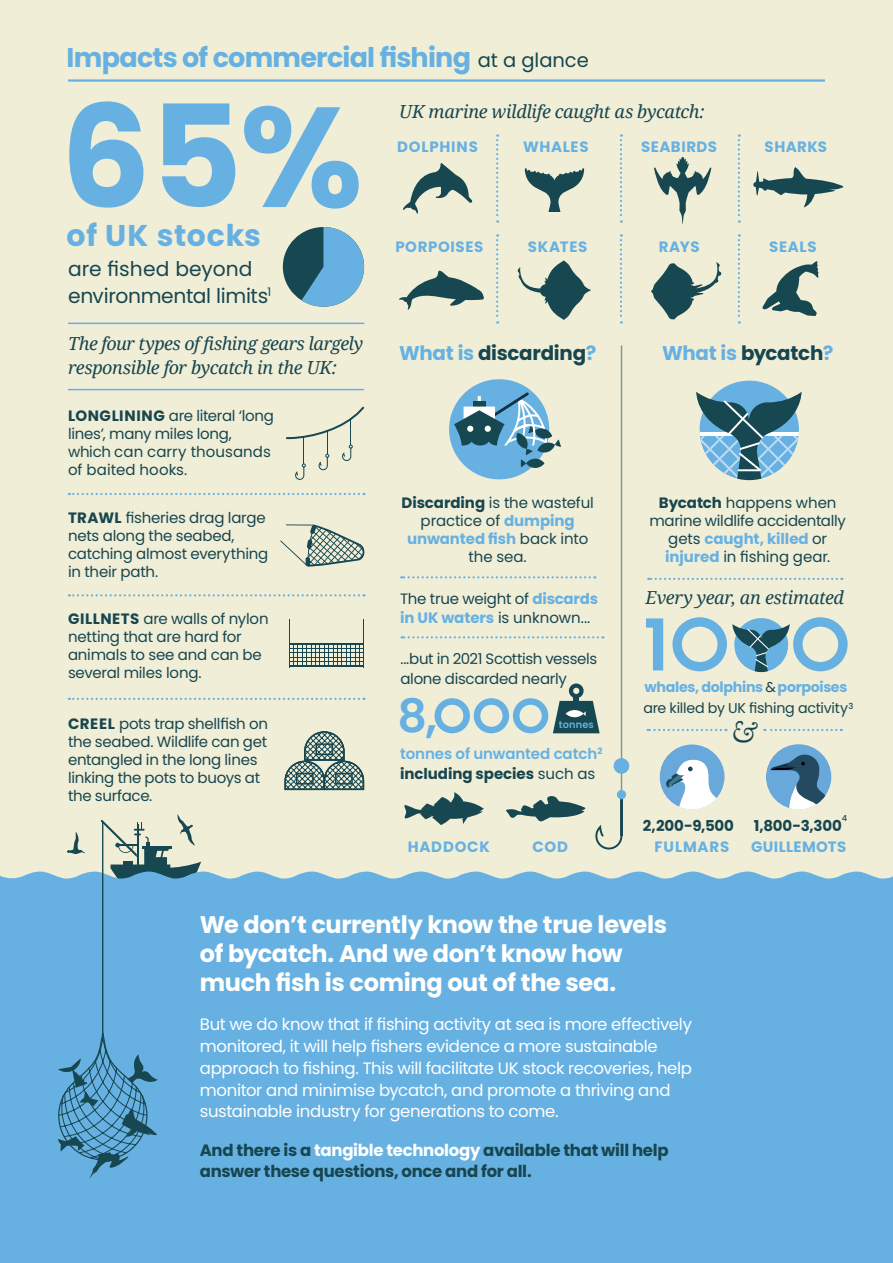
<style>
.page{position:relative;width:893px;height:1263px;background:#f1eed7}
.page>*{position:absolute;margin:0;border:0;box-sizing:border-box;transform-origin:0 0}
.t1{font:700 141.75px "Poppins";color:#67b1e2}
.t2{font:600 71.4px "Poppins";color:#67b1e2}
.t3{font:600 46.05px "Poppins";color:#67b1e2}
.t4{font:700 30px "Poppins";letter-spacing:.025em;color:#67b1e2}
.t5{font:italic 30px "Adobe Caslon Pro";color:#174650}
.t6{font:700 27px "Poppins";letter-spacing:-.03em;color:#67b1e2}
.t7{font:700 24px/28.8px "Poppins";letter-spacing:-.015em;color:#fff}
.t8{font:20.25px/27px "Poppins";letter-spacing:-.015em;color:#174650}
.t9{font:700 19.8px "Poppins";letter-spacing:-.01em;color:#174650}
.t10{font:700 19.8px "Poppins";letter-spacing:-.015em;color:#67b1e2}
.t11{font:19.5px "Poppins";letter-spacing:-.005em;color:#174650}
.t12{font:italic 18px/24px "Droid Serif";letter-spacing:-.02em;color:#174650}
.t13{font:16.5px/21.8px "Poppins";letter-spacing:-.02em;color:#fff}
.t14{font:700 16.5px/21.8px "Poppins";letter-spacing:-.02em;color:#174650}
.t15{font:15px/18px "Poppins";letter-spacing:-.02em;color:#174650}
.t16{font:700 15px "Poppins";letter-spacing:.04em;color:#67b1e2}
.t17{font:600 15px/19.5px "Poppins";letter-spacing:-.005em;color:#67b1e2}
.t18{font:15px "Poppins";letter-spacing:.005em;color:#174650}
.t19{font:700 15px "Poppins";letter-spacing:-.005em;color:#174650}
.t20{font:14.25px "Poppins";letter-spacing:-.02em;color:#174650}
.t21{font:700 14.25px "Poppins";letter-spacing:-.025em;color:#67b1e2}
.t22{font:600 9.75px "Poppins";letter-spacing:.02em;color:#67b1e2}
.t23{font:500 8.25px "Poppins";color:#174650}
.s1{font-weight:700}
.s2{color:#67b1e2}
.s3{color:#174650}
.s4{font-weight:700;color:#67b1e2}
.s5{font-weight:700;color:#174650}
.s6{font-weight:400;color:#174650}
.s7{color:#fff}
</style>
<div class="page">
<svg style="left:67px;top:832px;width:18px;height:23px"></svg>
<svg style="left:101px;top:814px;width:100px;height:52px"></svg>
<div style="left:0;top:866px;width:893px;height:397px;background:#67b1e2"></div>
<svg style="left:553px;top:683px;width:47px;height:50px"></svg>
<hr style="left:68px;top:79px;width:757px;height:3px;background:#67b1e2">
<svg style="left:496px;top:134px;width:2px;height:89px"></svg>
<svg style="left:620px;top:134px;width:2px;height:89px"></svg>
<svg style="left:738px;top:134px;width:2px;height:89px"></svg>
<hr style="left:68px;top:323px;width:296px;height:1px;background:#67b1e2">
<hr style="left:102px;top:822px;width:1px;height:212px;background:#174650">
<svg style="left:69px;top:594px;width:295px;height:2px"></svg>
<svg style="left:69px;top:698px;width:295px;height:2px"></svg>
<svg style="left:402px;top:636px;width:201px;height:2px"></svg>
<svg style="left:647px;top:729px;width:79px;height:2px"></svg>
<svg style="left:764px;top:729px;width:78px;height:2px"></svg>
<svg style="left:69px;top:493px;width:295px;height:2px"></svg>
<svg style="left:401px;top:576px;width:194px;height:2px"></svg>
<svg style="left:648px;top:578px;width:194px;height:2px"></svg>
<hr style="left:68px;top:389px;width:296px;height:1px;background:#67b1e2">
<svg style="left:286px;top:406px;width:78px;height:74px"></svg>
<svg style="left:280px;top:524px;width:85px;height:42px"></svg>
<hr style="left:289px;top:643px;width:75px;height:1px;background:#174750">
<hr style="left:289px;top:666px;width:75px;height:1px;background:#174750">
<svg style="left:290px;top:644px;width:70px;height:22px"></svg>
<hr style="left:363px;top:619px;width:1px;height:48px;background:#174750">
<hr style="left:289px;top:648px;width:75px;height:1px;background:#174750">
<hr style="left:289px;top:652px;width:75px;height:1px;background:#174750">
<hr style="left:289px;top:657px;width:75px;height:1px;background:#174750">
<hr style="left:289px;top:661px;width:75px;height:1px;background:#174750">
<hr style="left:289px;top:619px;width:1px;height:48px;background:#174750">
<svg style="left:403px;top:163px;width:69px;height:51px"></svg>
<svg style="left:496px;top:234px;width:2px;height:90px"></svg>
<svg style="left:620px;top:234px;width:2px;height:90px"></svg>
<svg style="left:738px;top:234px;width:2px;height:90px"></svg>
<div style="left:283px;top:227px;width:81px;height:80px;background:#174750;border-radius:50%"></div>
<svg style="left:295px;top:227px;width:69px;height:80px"></svg>
<svg style="left:284px;top:731px;width:81px;height:60px"></svg>
<hr style="left:695px;top:433px;width:105px;height:3px;background:#fff">
<svg style="left:696px;top:381px;width:106px;height:99px"></svg>
<div style="left:449px;top:379px;width:100px;height:100px;background:#67b1e2;border-radius:50%"></div>
<svg style="left:453px;top:390px;width:108px;height:77px"></svg>
<svg style="left:654px;top:157px;width:57px;height:67px"></svg>
<svg style="left:399px;top:271px;width:85px;height:39px"></svg>
<svg style="left:524px;top:168px;width:61px;height:44px"></svg>
<svg style="left:762px;top:261px;width:57px;height:55px"></svg>
<svg style="left:753px;top:167px;width:90px;height:40px"></svg>
<svg style="left:651px;top:262px;width:70px;height:57px"></svg>
<svg style="left:517px;top:260px;width:74px;height:60px"></svg>
<hr style="left:621px;top:345px;width:1px;height:453px;background:#174750">
<svg style="left:595px;top:797px;width:28px;height:53px"></svg>
<div style="left:617px;top:790px;width:9px;height:9px;background:#67b1e2;border-radius:50%"></div>
<div style="left:614px;top:758px;width:15px;height:16px;background:#67b1e2;border-radius:50%"></div>
<div style="left:672px;top:617px;width:55px;height:54px;background:#67b1e2;border-radius:50%"></div>
<div style="left:682px;top:627px;width:35px;height:35px;background:#f1eed7;border-radius:50%"></div>
<div style="left:793px;top:617px;width:55px;height:54px;background:#67b1e2;border-radius:50%"></div>
<div style="left:803px;top:627px;width:35px;height:35px;background:#f1eed7;border-radius:50%"></div>
<div style="left:434px;top:698px;width:36px;height:35px;background:#67b1e2;border-radius:50%"></div>
<div style="left:441px;top:705px;width:22px;height:22px;background:#f1eed7;border-radius:50%"></div>
<div style="left:513px;top:698px;width:35px;height:35px;background:#67b1e2;border-radius:50%"></div>
<div style="left:519px;top:705px;width:23px;height:22px;background:#f1eed7;border-radius:50%"></div>
<div style="left:474px;top:698px;width:35px;height:35px;background:#67b1e2;border-radius:50%"></div>
<div style="left:480px;top:705px;width:22px;height:22px;background:#f1eed7;border-radius:50%"></div>
<svg style="left:732px;top:618px;width:58px;height:54px"></svg>
<svg style="left:506px;top:796px;width:79px;height:25px"></svg>
<svg style="left:404px;top:792px;width:80px;height:33px"></svg>
<svg style="left:56px;top:1026px;width:102px;height:152px;background:#569bc4"></svg>
<svg style="left:659px;top:744px;width:66px;height:65px"></svg>
<svg style="left:766px;top:744px;width:65px;height:66px"></svg>
<p class="t6" style="left:67px;top:42px;width:406px">Impacts of commercial fishing</p>
<p class="t11" style="left:478px;top:49px;width:112px">at a glance</p>
<p class="t1" style="left:61px;top:75px;width:304px">65%</p>
<p class="t12" style="left:399px;top:99px;width:307px">UK marine wildlife caught as bycatch:</p>
<p class="t16" style="left:397px;top:138px;width:82px">DOLPHINS</p>
<p class="t16" style="left:523px;top:138px;width:67px">WHALES</p>
<p class="t16" style="left:641px;top:138px;width:77px">SEABIRDS</p>
<p class="t16" style="left:764px;top:138px;width:64px">SHARKS</p>
<p class="t4" style="left:67px;top:218px;width:196px">of UK stocks</p>
<p class="t8" style="left:68px;top:255px;width:205px">are fished beyond environmental limits<sup>1</sup></p>
<p class="t12" style="left:68px;top:331px;width:297px">The four types of fishing gears largely responsible for bycatch in the UK:</p>
<p class="t15" style="left:68px;top:407px;width:207px"><span class="s1">LONGLINING</span> are literal ‘long lines’, many miles long,</p>
<p class="t18" style="left:68px;top:443px;width:204px">which can carry thousands</p>
<p class="t18" style="left:68px;top:461px;width:121px">of baited hooks.</p>
<p class="t15" style="left:68px;top:509px;width:202px"><span class="s1">TRAWL</span> fisheries drag large nets along the seabed, catching almost everything in their path.</p>
<p class="t15" style="left:68px;top:610px;width:202px"><span class="s1">GILLNETS</span> are walls of nylon netting that are hard for animals to see and can be several miles long.</p>
<p class="t15" style="left:68px;top:715px;width:201px"><span class="s1">CREEL</span> pots trap shellfish on the seabed. Wildlife can get entangled in the long lines linking the pots to buoys at the surface.</p>
<p class="t16" style="left:395px;top:238px;width:90px">PORPOISES</p>
<p class="t16" style="left:528px;top:238px;width:61px">SKATES</p>
<p class="t16" style="left:659px;top:238px;width:42px">RAYS</p>
<p class="t16" style="left:769px;top:238px;width:49px">SEALS</p>
<p class="t9" style="left:399px;top:342px;width:199px"><span class="s2">What is</span> discarding<span class="s2">?</span></p>
<p class="t10" style="left:662px;top:342px;width:173px">What is <span class="s3">bycatch</span>?</p>
<p class="t15" style="left:401px;top:494px;width:194px;text-align:center"><span class="s1">Discarding</span> is the wasteful practice of <span class="s4">dumping unwanted fish</span> back into the sea.</p>
<p class="t15" style="left:649px;top:494px;width:198px;text-align:center"><span class="s1">Bycatch</span> happens when marine wildlife accidentally gets <span class="s4">caught, killed</span> or <span class="s4">injured</span> in fishing gear.</p>
<p class="t15" style="left:400px;top:589px;width:200px;line-height:19.5px">The true weight of <span class="s4">discards in UK waters</span> is unknown...</p>
<p class="t15" style="left:400px;top:649px;width:198px;line-height:19.5px">...but in 2021 Scottish vessels alone discarded nearly</p>
<p class="t3" style="left:398px;top:690px;width:41px">8,</p>
<p class="t22" style="left:559px;top:719px;width:37px">tonnes</p>
<p class="t17" style="left:400px;top:744px;width:204px">tonnes of unwanted catch<sup>2 </sup><span class="s5">including species</span> <span class="s6">such as</span></p>
<p class="t16" style="left:408px;top:838px;width:83px">HADDOCK</p>
<p class="t16" style="left:532px;top:838px;width:37px">COD</p>
<p class="t12" style="left:646px;top:585px;width:200px">Every year, an estimated</p>
<p class="t2" style="left:643px;top:604px;width:27px">1</p>
<p class="t21" style="left:645px;top:678px;width:204px">whales, dolphins <span class="s6">&amp;</span>porpoises</p>
<p class="t20" style="left:643px;top:700px;width:211px">are killed by UK fishing activity<sup>3</sup></p>
<p class="t5" style="left:730px;top:714px;width:27px">&amp;</p>
<p class="t23" style="left:842px;top:814px;width:7px">4</p>
<p class="t19" style="left:643px;top:817px;width:93px">2,200-9,500</p>
<p class="t19" style="left:754px;top:817px;width:90px">1,800-3,300</p>
<p class="t16" style="left:655px;top:838px;width:76px">FULMARS</p>
<p class="t16" style="left:751px;top:838px;width:97px">GUILLEMOTS</p>
<p class="t7" style="left:200px;top:910px;width:469px">We don’t currently know the true levels of bycatch. And we don’t know how much fish is coming out of the sea.</p>
<p class="t13" style="left:200px;top:1014px;width:494px">But we do know that if fishing activity at sea is more effectively monitored, it will help fishers evidence a more sustainable approach to fishing. This will facilitate UK stock recoveries, help monitor and minimise bycatch, and promote a thriving and sustainable industry for generations to come.</p>
<p class="t14" style="left:200px;top:1139px;width:470px">And there is a <span class="s7">tangible technology</span> available that will help answer these questions, once and for all.</p>
</div>
